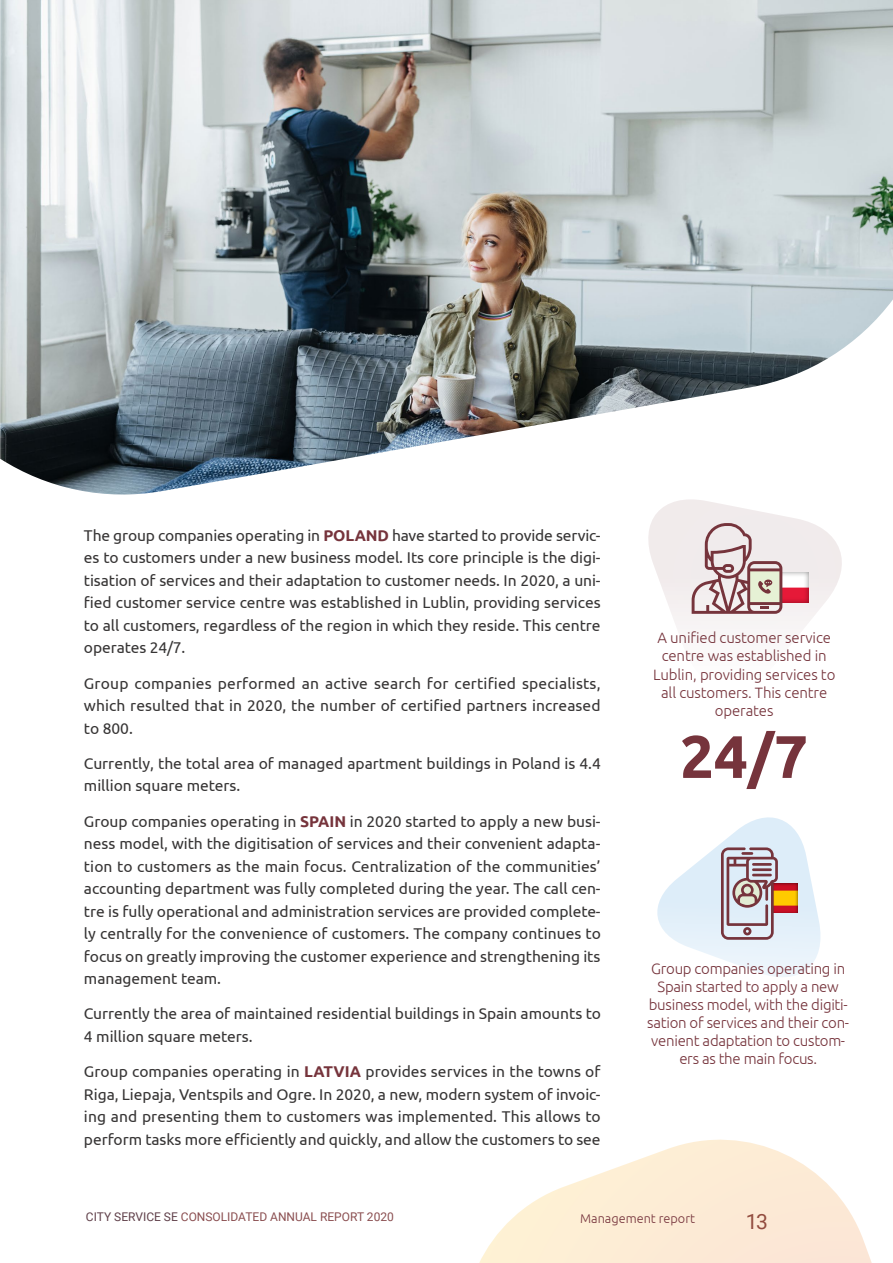
<style>
.page{position:relative;width:893px;height:1263px;background:#fff}
.page>*{position:absolute;margin:0;border:0;box-sizing:border-box;transform-origin:0 0}
.tekstas{font:700 60px "Ubuntu";color:#76343c}
.t1{font:21px "Roboto";color:#76343c}
.tekstas-2{font:15.6px/22.5px "Ubuntu";color:#373535;text-align:justify}
.tekstas-3{font:300 15px/18px "Ubuntu";letter-spacing:-.015em;color:#76343c;text-align:center}
.t2{font:300 12.75px "Ubuntu";color:#76343c}
.t3{font:12px "Roboto";color:#8a4e50}
.s1{font-weight:700;color:#76343c}
.s2{color:#60404a}
</style>
<div class="page">
<svg style="left:479px;top:1139px;width:393px;height:124px"></svg>
<svg style="left:648px;top:501px;width:194px;height:128px"></svg>
<div style="left:749px;top:563px;width:72px;height:39px;background:#373535;opacity:.5"></div>
<svg style="left:692px;top:523px;width:90px;height:91px;background:#cebbba"></svg>
<img style="left:0;top:0;width:893px;height:501px">
<svg style="left:657px;top:817px;width:164px;height:160px"></svg>
<p class="tekstas-2" style="left:84px;top:523px;width:518px">The group companies operating in <span class="s1">POLAND</span> have started to provide servic&shy;es to customers under a new business model. Its core principle is the digi&shy;tisation of services and their adaptation to customer needs. In 2020, a uni&shy;fied customer service centre was established in Lublin, providing services to all customers, regardless of the region in which they reside. This centre operates 24/7.</p>
<p class="tekstas-2" style="left:84px;top:671px;width:518px">Group companies performed an active search for certified specialists, which resulted that in 2020, the number of certified partners increased to 800.</p>
<p class="tekstas-2" style="left:84px;top:751px;width:518px">Currently, the total area of managed apartment buildings in Poland is 4.4 million square meters.</p>
<p class="tekstas-2" style="left:84px;top:809px;width:518px">Group companies operating in <span class="s1">SPAIN</span> in 2020 started to apply a new busi&shy;ness model, with the digitisation of services and their convenient adapta&shy;tion to customers as the main focus. Centralization of the communities’ accounting department was fully completed during the year. The call cen&shy;tre is fully operational and administration services are provided complete&shy;ly centrally for the convenience of customers. The company continues to focus on greatly improving the customer experience and strengthening its management team.</p>
<p class="tekstas-2" style="left:84px;top:1002px;width:518px">Currently the area of maintained residential buildings in Spain amounts to<br>4 million square meters.</p>
<p class="tekstas-2" style="left:84px;top:1060px;width:518px">Group companies operating in <span class="s1">LATVIA</span> provides services in the towns of Riga, Liepaja, Ventspils and Ogre. In 2020, a new, modern system of invoic&shy;ing and presenting them to customers was implemented. This allows to perform tasks more efficiently and quickly, and allow the customers to see</p>
<p class="tekstas-3" style="left:653px;top:629px;width:184px">A unified customer service centre was established in<br>Lublin, providing services to all customers. This centre operates</p>
<p class="tekstas" style="left:680px;top:720px;width:130px">24/7</p>
<p class="tekstas-3" style="left:647px;top:959px;width:203px">Group companies operating in<br>Spain started to apply a new business model, with the digiti&shy;sation of services and their con&shy;venient adaptation to custom&shy;ers as the main focus.</p>
<p class="t3" style="left:86px;top:1208px;width:309px"><span class="s2">CITY SERVICE SE</span> CONSOLIDATED ANNUAL REPORT 2020</p>
<h2 class="t1" style="left:746px;top:1206px;width:24px">13</h2>
<p class="t2" style="left:580px;top:1210px;width:116px">Management report</p>
</div>
